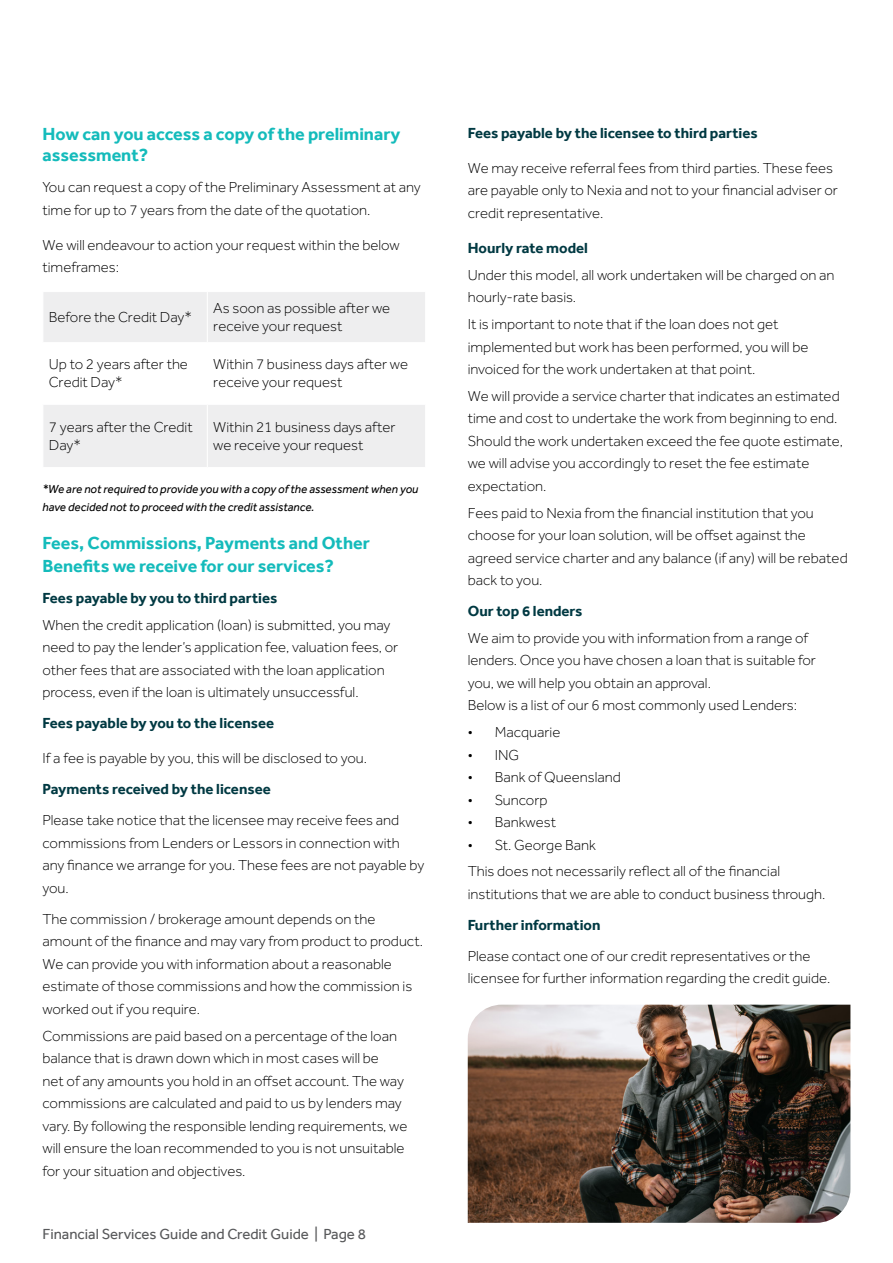
<style>
.page{position:relative;width:893px;height:1263px;background:#fff}
.page>*{position:absolute;margin:0;border:0;box-sizing:border-box;transform-origin:0 0}
.t1{font:700 18px/21.6px "Effra";color:#14bbbb}
.t2{font:300 15px/22.5px "Effra";color:#000}
.t3{font:700 15px "Effra";color:#003942}
.t4{font:15px "Effra";color:#58595b}
.t5{font:italic 12px/18px "Effra";color:#000}
</style>
<div class="page">
<svg style="left:44px;top:292px;width:381px;height:175px;fill:#eeeeef"></svg>
<hr style="left:207px;top:292px;width:1px;height:50px;background:#fff">
<hr style="left:43px;top:342px;width:164px;height:1px;background:#fff">
<hr style="left:207px;top:342px;width:219px;height:1px;background:#fff">
<hr style="left:207px;top:343px;width:1px;height:61px;background:#fff">
<hr style="left:43px;top:404px;width:164px;height:1px;background:#fff">
<hr style="left:207px;top:404px;width:219px;height:1px;background:#fff">
<hr style="left:207px;top:405px;width:1px;height:62px;background:#fff">
<img style="left:468px;top:1005px;width:382px;height:218px">
<p class="t1" style="left:43px;top:122px;width:359px">How can you access a copy of the preliminary assessment?</p>
<p class="t2" style="left:43px;top:176px;width:380px">You can request a copy of the Preliminary Assessment at any time for up to 7 years from the date of the quotation.</p>
<p class="t2" style="left:43px;top:234px;width:359px">We will endeavour to action your request within the below timeframes:</p>
<p class="t2" style="left:49px;top:306px;width:145px">Before the Credit Day*</p>
<p class="t2" style="left:213px;top:299px;width:178px;line-height:18px">As soon as possible after we receive your request</p>
<p class="t2" style="left:49px;top:355px;width:141px;line-height:18px">Up to 2 years after the<br>Credit Day*</p>
<p class="t2" style="left:213px;top:355px;width:196px;line-height:18px">Within 7 business days after we receive your request</p>
<p class="t2" style="left:49px;top:418px;width:145px;line-height:18px">7 years after the Credit<br>Day*</p>
<p class="t2" style="left:213px;top:418px;width:184px;line-height:18px">Within 21 business days after we receive your request</p>
<p class="t5" style="left:43px;top:480px;width:377px">*We are not required to provide you with a copy of the assessment when you have decided not to proceed with the credit assistance.</p>
<p class="t1" style="left:43px;top:532px;width:329px;line-height:22.5px">Fees, Commissions, Payments and Other<br>Benefits we receive for our services?</p>
<p class="t3" style="left:43px;top:589px;width:236px">Fees payable by you to third parties</p>
<p class="t2" style="left:43px;top:613px;width:357px">When the credit application (loan) is submitted, you may need to pay the lender’s application fee, valuation fees, or other fees that are associated with the loan application process, even if the loan is ultimately unsuccessful.</p>
<p class="t3" style="left:43px;top:714px;width:233px">Fees payable by you to the licensee</p>
<p class="t2" style="left:43px;top:747px;width:326px">If a fee is payable by you, this will be disclosed to you.</p>
<p class="t3" style="left:43px;top:780px;width:230px">Payments received by the licensee</p>
<p class="t2" style="left:43px;top:809px;width:383px">Please take notice that the licensee may receive fees and commissions from Lenders or Lessors in connection with any finance we arrange for you. These fees are not payable by you.</p>
<p class="t2" style="left:43px;top:907px;width:382px">The commission / brokerage amount depends on the amount of the finance and may vary from product to product.<br>We can provide you with information about a reasonable estimate of those commissions and how the commission is worked out if you require.</p>
<p class="t2" style="left:43px;top:1024px;width:366px">Commissions are paid based on a percentage of the loan balance that is drawn down which in most cases will be<br>net of any amounts you hold in an offset account. The way commissions are calculated and paid to us by lenders may vary. By following the responsible lending requirements, we will ensure the loan recommended to you is not unsuitable for your situation and objectives.</p>
<p class="t4" style="left:43px;top:1225px;width:325px">Financial Services Guide and Credit Guide | Page 8</p>
<p class="t3" style="left:468px;top:123px;width:291px">Fees payable by the licensee to third parties</p>
<p class="t2" style="left:468px;top:157px;width:372px">We may receive referral fees from third parties. These fees are payable only to Nexia and not to your financial adviser or credit representative.</p>
<p class="t3" style="left:468px;top:239px;width:122px">Hourly rate model</p>
<p class="t2" style="left:468px;top:263px;width:368px">Under this model, all work undertaken will be charged on an hourly-rate basis.</p>
<p class="t2" style="left:468px;top:313px;width:342px">It is important to note that if the loan does not get implemented but work has been performed, you will be invoiced for the work undertaken at that point.</p>
<p class="t2" style="left:468px;top:384px;width:377px">We will provide a service charter that indicates an estimated time and cost to undertake the work from beginning to end.<br>Should the work undertaken exceed the fee quote estimate, we will advise you accordingly to reset the fee estimate expectation.</p>
<p class="t2" style="left:468px;top:501px;width:381px">Fees paid to Nexia from the financial institution that you choose for your loan solution, will be offset against the agreed service charter and any balance (if any) will be rebated back to you.</p>
<p class="t3" style="left:468px;top:602px;width:116px">Our top 6 lenders</p>
<p class="t2" style="left:468px;top:626px;width:350px">We aim to provide you with information from a range of lenders. Once you have chosen a loan that is suitable for you, we will help you obtain an approval.<br>Below is a list of our 6 most commonly used Lenders:</p>
<p class="t2" style="left:468px;top:721px;width:94px">• Macquarie</p>
<p class="t2" style="left:468px;top:743px;width:53px">• ING</p>
<p class="t2" style="left:468px;top:766px;width:155px">• Bank of Queensland</p>
<p class="t2" style="left:468px;top:788px;width:81px">• Suncorp</p>
<p class="t2" style="left:468px;top:811px;width:90px">• Bankwest</p>
<p class="t2" style="left:468px;top:831px;width:314px;line-height:26.7px">• St. George Bank<br>This does not necessarily reflect all of the financial</p>
<p class="t2" style="left:468px;top:882px;width:359px">institutions that we are able to conduct business through.</p>
<p class="t3" style="left:468px;top:916px;width:134px">Further information</p>
<p class="t2" style="left:468px;top:944px;width:364px">Please contact one of our credit representatives or the licensee for further information regarding the credit guide.</p>
</div>
